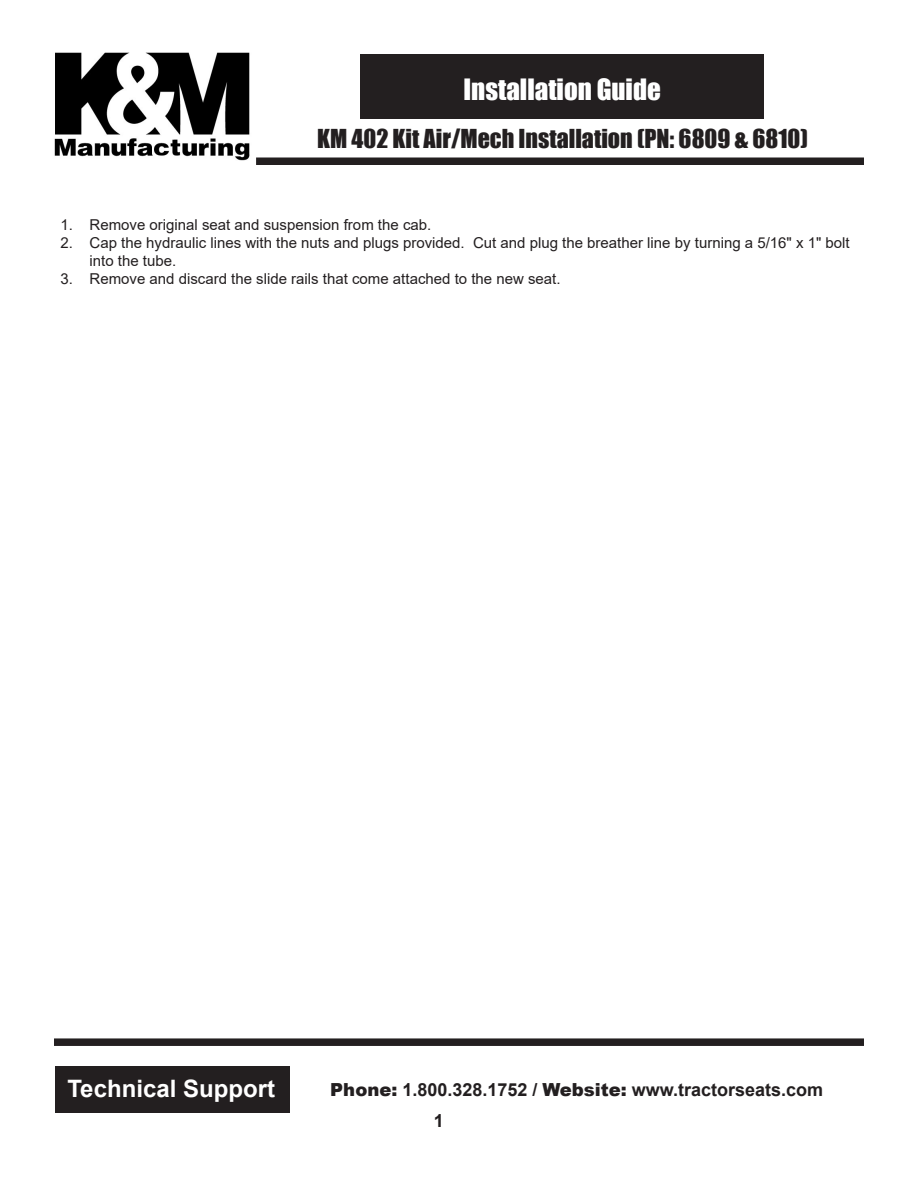
<style>
.page{position:relative;width:918px;height:1188px;background:#fff}
.page>*{position:absolute;margin:0;border:0;box-sizing:border-box;transform-origin:0 0}
.t1{font:27px "Impact";color:#fff}
.t2{font:24px "Impact";color:#231f20}
.t3{font:700 24px "Arial";color:#fff}
.Paragraph_Style_1{font:700 18px "Arial";color:#231f20}
.t4{font:15px/18px "Arial";color:#231f20}
.s1{font-style:inherit}
.s2{font-weight:900}
</style>
<div class="page">
<div style="left:361px;top:54px;width:403px;height:64px;background:#231f20"></div>
<div style="left:256px;top:158px;width:608px;height:7px;background:#231f20"></div>
<div style="left:54px;top:1038px;width:810px;height:8px;background:#231f20"></div>
<img style="left:54px;top:52px;width:196px;height:109px">
<div style="left:55px;top:1066px;width:235px;height:47px;background:#231f20"></div>
<p class="t1" style="left:464px;top:68px;width:199px">Installation Guide</p>
<p class="t2" style="left:317px;top:120px;width:492px">KM 402 Kit Air/Mech Installation (PN: 6809 &amp; 6810)</p>
<p class="t4" style="left:60px;top:215px;width:373px"><span class="s1">1. Remove</span> original seat and suspension from the cab.</p>
<p class="t4" style="left:90px;top:233px;width:762px;text-indent:-29px"><span class="s1">2.</span> Cap the hydraulic lines with the nuts and plugs provided. Cut and plug the breather line by turning a 5/16" x 1" bolt into the tube.</p>
<p class="t4" style="left:60px;top:269px;width:502px"><span class="s1">3.</span> Remove and discard the slide rails that come attached to the new seat.</p>
<p class="t3" style="left:67px;top:1071px;width:209px">Technical Support</p>
<p class="Paragraph_Style_1" style="left:330px;top:1077px;width:494px"><span class="s2">Phone:</span> 1.800.328.1752 / <span class="s2">Website:</span> www.tractorseats.com</p>
<p class="Paragraph_Style_1" style="left:434px;top:1108px;width:12px">1</p>
</div>
